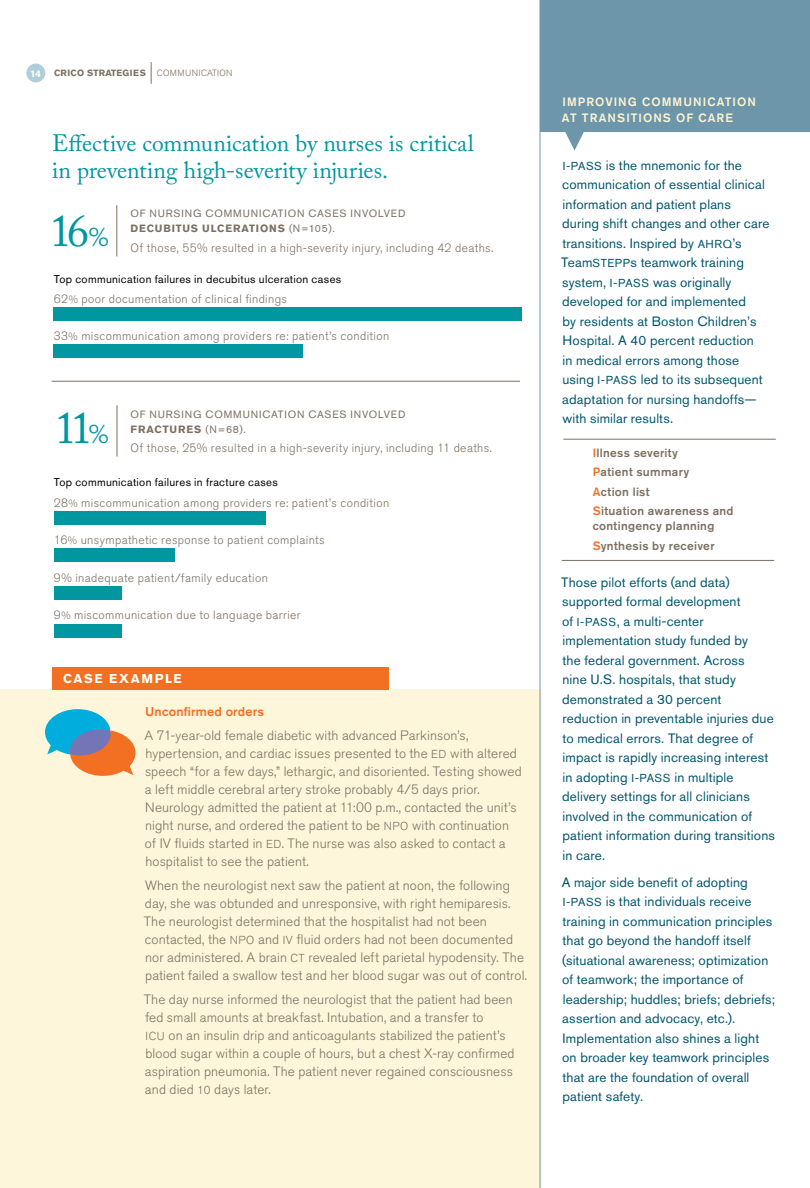
<style>
.page{position:relative;width:810px;height:1188px;background:#fff}
.page>*{position:absolute;margin:0;border:0;box-sizing:border-box;transform-origin:0 0}
.t1{font:45px "Adobe Caslon Pro";color:#0097a1}
.t2{font:23.7px/27px "Adobe Caslon Pro";color:#0097a1}
.t3{font:13.5px/19.5px "Akzidenz Grotesk BE";letter-spacing:.01em;color:#00566e}
.t4{font:300 13.5px/18px "Akzidenz Grotesk BE";letter-spacing:.01em;color:#7d7062}
.t5{font:500 12.75px "Akzidenz Grotesk BE";letter-spacing:.015em;color:#f36f21}
.t6{font:700 12.75px "Akzidenz Grotesk BE";letter-spacing:.125em;color:#fff}
.t7{font:300 12px "Akzidenz Grotesk BE";letter-spacing:.035em;color:#7d7062}
.t8{font:500 12px/19.5px "Akzidenz Grotesk BE";letter-spacing:.025em;color:#7d7062}
.t9{font:500 12px/15.8px "Akzidenz Grotesk BE";letter-spacing:.09em;color:#fdf4d2}
.t10{font:11.25px "Akzidenz Grotesk BE";letter-spacing:.03em;color:#000}
.t11{font:10.5px/15px "Akzidenz Grotesk BE";letter-spacing:.08em;color:#7d7062}
.t12{font:700 9.75px "Akzidenz Grotesk BE";color:#fff}
.t13{font:700 9px "Akzidenz Grotesk BE";letter-spacing:.02em;color:#7d7062}
.s1{font-weight:300}
.s2{font-size:27px}
.s3{font-weight:700}
.s4{font-size:10.5px}
.s5{font-size:11.55px}
.s6{color:#f36f21}
</style>
<div class="page">
<div style="left:0;top:690px;width:557px;height:498px;background:#fdf6da"></div>
<div style="left:542px;top:0;width:268px;height:1188px;background:#fff"></div>
<svg style="left:563px;top:131px;width:23px;height:20px"></svg>
<div style="left:541px;top:0;width:269px;height:131px;background:#6e96ab"></div>
<hr style="left:540px;top:0;width:1px;height:1188px;background:#6e96ab">
<div style="left:26px;top:64px;width:19px;height:18px;background:#b0ceda;border-radius:50%"></div>
<svg style="left:151px;top:62px;width:1px;height:22px"></svg>
<div style="left:52px;top:667px;width:337px;height:23px;background:#f36f21"></div>
<svg style="left:45px;top:709px;width:91px;height:67px"></svg>
<hr style="left:563px;top:439px;width:213px;height:1px;background:#7d7062">
<hr style="left:562px;top:560px;width:212px;height:1px;background:#7d7062">
<div style="left:54px;top:308px;width:468px;height:13px;background:#0097a1"></div>
<div style="left:54px;top:345px;width:249px;height:13px;background:#0097a1"></div>
<div style="left:54px;top:511px;width:211px;height:13px;background:#0097a1"></div>
<div style="left:54px;top:586px;width:68px;height:13px;background:#0097a1"></div>
<div style="left:54px;top:624px;width:68px;height:13px;background:#0097a1"></div>
<div style="left:54px;top:549px;width:121px;height:13px;background:#0097a1"></div>
<hr style="left:52px;top:381px;width:468px;height:1px;background:#7d7062">
<hr style="left:117px;top:205px;width:1px;height:51px;background:#7d7062">
<hr style="left:117px;top:405px;width:1px;height:52px;background:#7d7062">
<p class="t12" style="left:30px;top:68px;width:13px">14</p>
<p class="t13" style="left:54px;top:68px;width:180px">CRICO STRATEGIES <span class="s1">COMMUNICATION</span></p>
<h2 class="t2" style="left:52px;top:130px;width:423px">Effective communication by nurses is critical in preventing high-severity injuries.</h2>
<h1 class="t1" style="left:52px;top:204px;width:58px">16<span class="s2">%</span></h1>
<p class="t11" style="left:131px;top:206px;width:276px">OF NURSING COMMUNICATION CASES INVOLVED<br><span class="s3">DECUBITUS ULCERATIONS</span> (N=105).</p>
<p class="t7" style="left:131px;top:241px;width:364px">Of those, 55% resulted in a high-severity injury, including 42 deaths.</p>
<p class="t10" style="left:54px;top:273px;width:289px">Top communication failures in decubitus ulceration cases</p>
<p class="t7" style="left:54px;top:292px;width:235px">62<span class="s4">%</span> poor documentation of clinical findings</p>
<p class="t7" style="left:54px;top:329px;width:337px">33<span class="s4">%</span> miscommunication among providers re: patient’s condition</p>
<h1 class="t1" style="left:57px;top:401px;width:53px">11<span class="s2">%</span></h1>
<p class="t11" style="left:131px;top:406px;width:276px">OF NURSING COMMUNICATION CASES INVOLVED<br><span class="s3">FRACTURES</span> (N=68).</p>
<p class="t7" style="left:131px;top:441px;width:363px">Of those, 25% resulted in a high-severity injury, including 11 deaths.</p>
<p class="t10" style="left:54px;top:475px;width:226px">Top communication failures in fracture cases</p>
<p class="t7" style="left:54px;top:496px;width:337px">28<span class="s4">%</span> miscommunication among providers re: patient’s condition</p>
<p class="t7" style="left:54px;top:533px;width:272px">16<span class="s4">%</span> unsympathetic response to patient complaints</p>
<p class="t7" style="left:54px;top:571px;width:216px">9% inadequate patient/family education</p>
<p class="t7" style="left:54px;top:609px;width:248px">9<span class="s4">%</span> miscommunication due to language barrier</p>
<p class="t6" style="left:63px;top:671px;width:120px">CASE EXAMPLE</p>
<p class="t5" style="left:145px;top:704px;width:121px">Unconfirmed orders</p>
<p class="t4" style="left:145px;top:727px;width:379px">A 71-year-old female diabetic with advanced Parkinson’s, hypertension, and cardiac issues presented to the <span class="s5">ED</span> with altered speech “for a few days,” lethargic, and disoriented. Testing showed a left middle cerebral artery stroke probably 4/5 days prior.<br>Neurology admitted the patient at 11:00 p.m., contacted the unit’s night nurse, and ordered the patient to be <span class="s5">NPO</span> with continuation of IV fluids started in <span class="s5">ED</span>. The nurse was also asked to contact a hospitalist to see the patient.</p>
<p class="t4" style="left:144px;top:877px;width:385px">When the neurologist next saw the patient at noon, the following day, she was obtunded and unresponsive, with right hemiparesis.<br>The neurologist determined that the hospitalist had not been contacted, the <span class="s5">NPO</span> and <span class="s5">IV</span> fluid orders had not been documented nor administered. A brain <span class="s5">CT</span> revealed left parietal hypodensity. The patient failed a swallow test and her blood sugar was out of control.</p>
<p class="t4" style="left:144px;top:991px;width:372px">The day nurse informed the neurologist that the patient had been fed small amounts at breakfast. Intubation, and a transfer to<br><span class="s5">ICU</span> on an insulin drip and anticoagulants stabilized the patient’s blood sugar within a couple of hours, but a chest X-ray confirmed aspiration pneumonia. The patient never regained consciousness and died <span class="s5">10</span> days later.</p>
<p class="t9" style="left:562px;top:94px;width:195px">IMPROVING COMMUNICATION<br>AT TRANSITIONS OF CARE</p>
<p class="t3" style="left:561px;top:155px;width:210px"><span class="s5">I-PASS</span> is the mnemonic for the communication of essential clinical information and patient plans during shift changes and other care transitions. Inspired by <span class="s5">AHRQ</span>’s<br>Team<span class="s5">STEPP</span>s teamwork training system, <span class="s5">I-PASS</span> was originally developed for and implemented<br>by residents at Boston Children’s<br>Hospital. A 40 percent reduction<br>in medical errors among those using <span class="s5">I-PASS</span> led to its subsequent adaptation for nursing handoffs— with similar results.</p>
<p class="t8" style="left:593px;top:442px;width:142px"><span class="s6">I</span>llness severity<br><span class="s6">P</span>atient summary<br><span class="s6">A</span>ction list<br><span class="s6">S</span>ituation awareness and</p>
<p class="t8" style="left:593px;top:516px;width:123px">contingency planning<br><span class="s6">S</span>ynthesis by receiver</p>
<p class="t3" style="left:561px;top:572px;width:215px">Those pilot efforts (and data) supported formal development<br>of <span class="s5">I-PASS</span>, a multi-center implementation study funded by<br>the federal government. Across<br>nine U.S. hospitals, that study demonstrated a 30 percent reduction in preventable injuries due to medical errors. That degree of impact is rapidly increasing interest in adopting <span class="s5">I-PASS</span> in multiple delivery settings for all clinicians involved in the communication of patient information during transitions in care.</p>
<p class="t3" style="left:562px;top:872px;width:215px">A major side benefit of adopting <span class="s5">I-PASS</span> is that individuals receive training in communication principles that go beyond the handoff itself (situational awareness; optimization of teamwork; the importance of leadership; huddles; briefs; debriefs; assertion and advocacy, etc.).<br>Implementation also shines a light on broader key teamwork principles that are the foundation of overall patient safety.</p>
</div>
